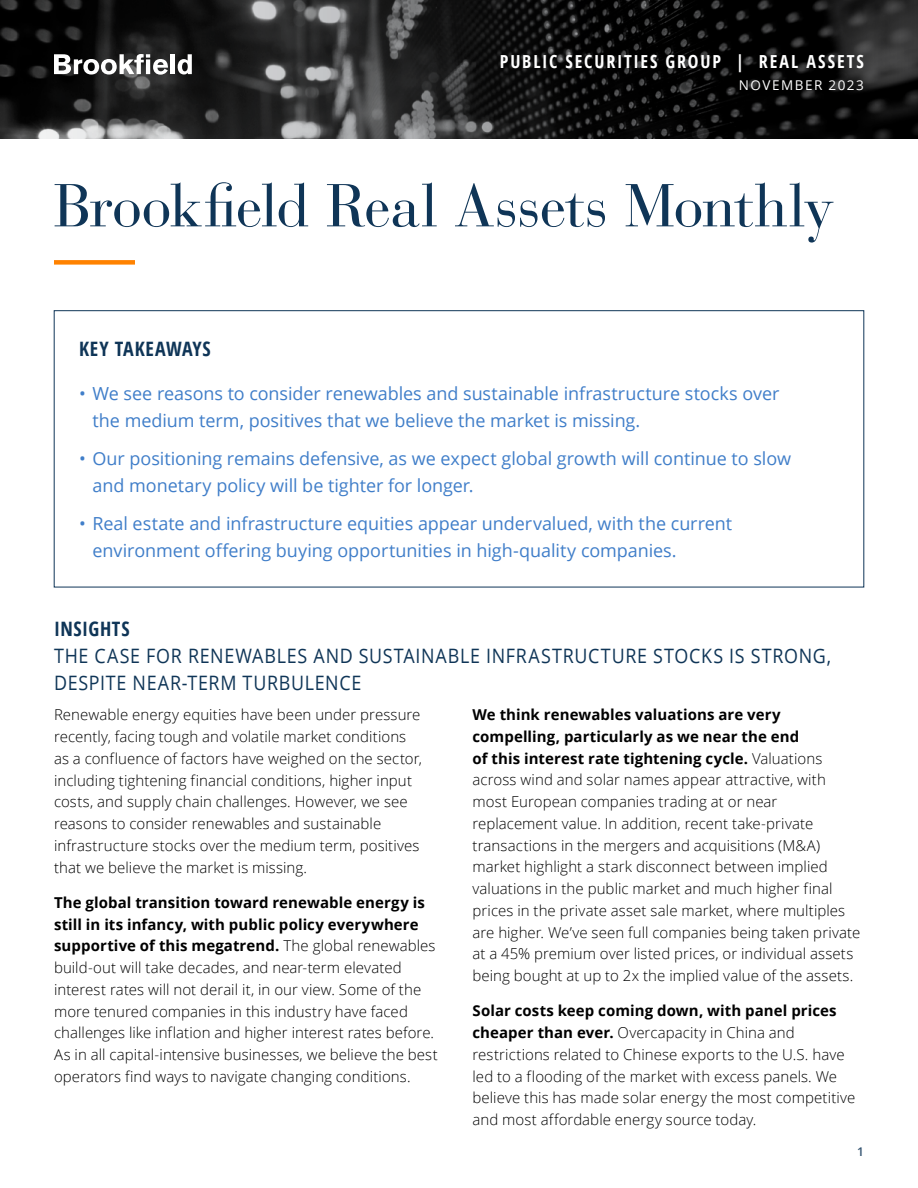
<style>
.page{position:relative;width:918px;height:1188px;background:#fff}
.page>*{position:absolute;margin:0;border:0;box-sizing:border-box;transform-origin:0 0}
.t1{font:60px "Bauer Bodoni Pro";letter-spacing:-.015em;color:#0f3557}
.t2{font:19.8px/27px "Open Sans";letter-spacing:.04em;color:#0f3557;scale:.9 1}
.t3{font:700 condensed 19.8px "Open Sans";letter-spacing:.03em;color:#0f3557}
.t4{font:18px/27px "Open Sans";letter-spacing:-.005em;color:#407ec9}
.t5{font:700 condensed 18px "Open Sans";letter-spacing:.105em;color:#fff}
.t6{font:300 15px/21.8px "Open Sans";letter-spacing:.005em;color:#000}
.t7{font:13.5px "Open Sans";letter-spacing:.105em;color:#fff}
.t8{font:600 12px "Open Sans";color:#335370}
.s1{font-weight:700}
</style>
<div class="page">
<svg style="left:0;top:0;width:918px;height:139px;background:#202021"></svg>
<svg style="left:54px;top:54px;width:114px;height:21px"></svg>
<div style="left:170px;top:54px;width:5px;height:20px;background:#fff"></div>
<svg style="left:178px;top:54px;width:14px;height:21px"></svg>
<div style="left:54px;top:260px;width:81px;height:5px;background:#ff8200"></div>
<p class="t5" style="left:500px;top:49px;width:366px">PUBLIC SECURITIES GROUP | REAL ASSETS</p>
<p class="t7" style="left:739px;top:76px;width:127px">NOVEMBER 2023</p>
<h1 class="t1" style="left:54px;top:170px;width:782px">Brookfield Real Assets Monthly</h1>
<h2 class="t3" style="left:79px;top:335px;width:133px">KEY TAKEAWAYS</h2>
<p class="t4" style="left:93px;top:380px;width:689px;text-indent:-14px">• We see reasons to consider renewables and sustainable infrastructure stocks over the medium term, positives that we believe the market is missing.</p>
<p class="t4" style="left:93px;top:445px;width:700px;text-indent:-14px">• Our positioning remains defensive, as we expect global growth will continue to slow and monetary policy will be tighter for longer.</p>
<p class="t4" style="left:93px;top:510px;width:641px;text-indent:-14px">• Real estate and infrastructure equities appear undervalued, with the current environment offering buying opportunities in high-quality companies.</p>
<h2 class="t3" style="left:54px;top:615px;width:77px">INSIGHTS</h2>
<h2 class="t2" style="left:54px;top:642px;width:865px">THE CASE FOR RENEWABLES AND SUSTAINABLE INFRASTRUCTURE STOCKS IS STRONG,<br>DESPITE NEAR-TERM TURBULENCE</h2>
<p class="t6" style="left:54px;top:704px;width:369px">Renewable energy equities have been under pressure recently, facing tough and volatile market conditions as a confluence of factors have weighed on the sector, including tightening financial conditions, higher input costs, and supply chain challenges. However, we see reasons to consider renewables and sustainable infrastructure stocks over the medium term, positives that we believe the market is missing.</p>
<p class="t6" style="left:54px;top:891px;width:385px"><span class="s1">The global transition toward renewable energy is still in its infancy, with public policy everywhere supportive of this megatrend.</span> The global renewables build-out will take decades, and near-term elevated interest rates will not derail it, in our view. Some of the more tenured companies in this industry have faced challenges like inflation and higher interest rates before.<br>As in all capital-intensive businesses, we believe the best operators find ways to navigate changing conditions.</p>
<p class="t6" style="left:472px;top:704px;width:389px"><span class="s1">We think renewables valuations are very compelling, particularly as we near the end<br>of this interest rate tightening cycle.</span> Valuations across wind and solar names appear attractive, with most European companies trading at or near replacement value. In addition, recent take-private transactions in the mergers and acquisitions (M&amp;A) market highlight a stark disconnect between implied valuations in the public market and much higher final prices in the private asset sale market, where multiples are higher. We’ve seen full companies being taken private at a 45% premium over listed prices, or individual assets being bought at up to 2x the implied value of the assets.</p>
<p class="t6" style="left:472px;top:1000px;width:384px"><span class="s1">Solar costs keep coming down, with panel prices cheaper than ever.</span> Overcapacity in China and restrictions related to Chinese exports to the U.S. have led to a flooding of the market with excess panels. We believe this has made solar energy the most competitive and most affordable energy source today.</p>
<p class="t8" style="left:857px;top:1144px;width:8px">1</p>
</div>
